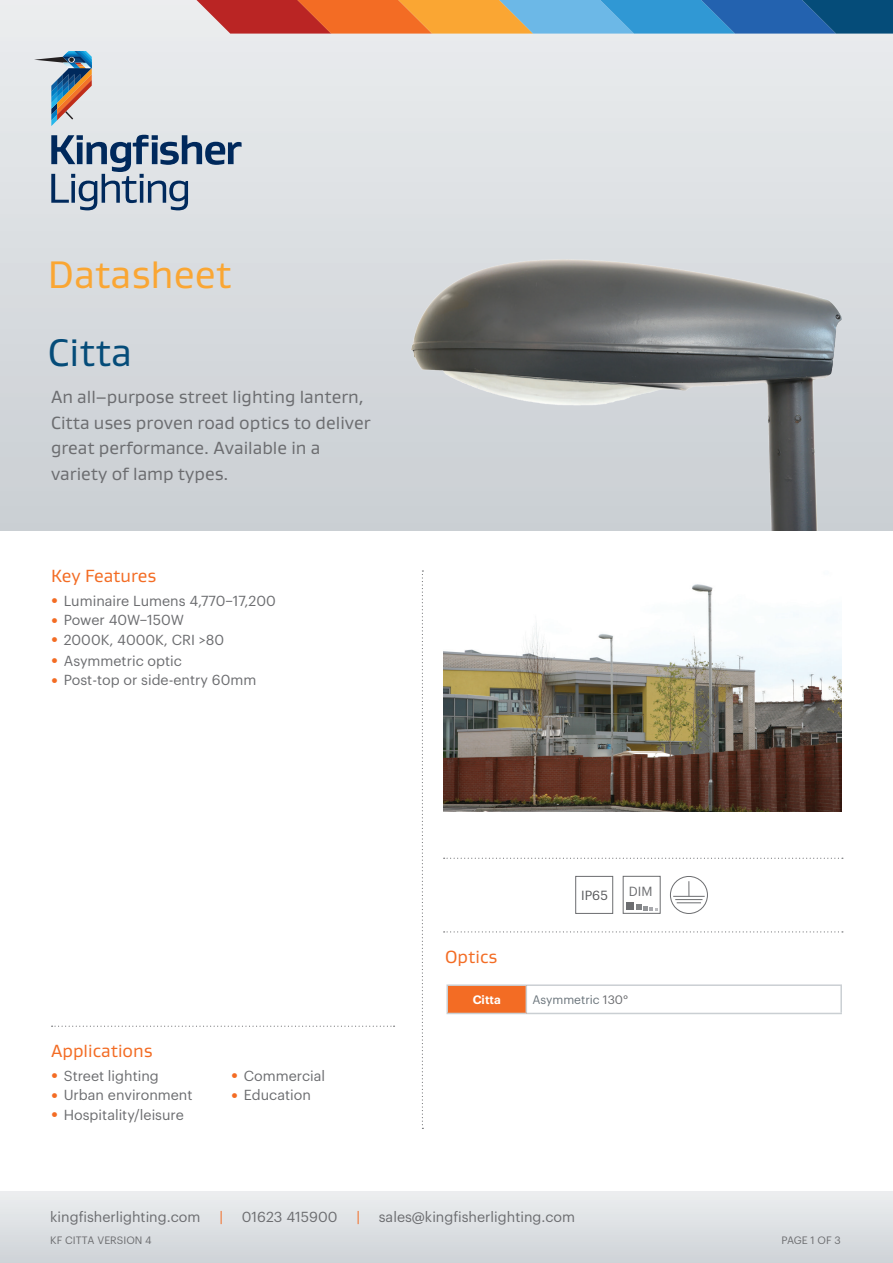
<style>
.page{position:relative;width:893px;height:1263px;background:#fff}
.page>*{position:absolute;margin:0;border:0;box-sizing:border-box;transform-origin:0 0}
.t1{font:39.15px "Gustan";color:#faa633}
.t2{font:39.15px "Gustan";color:#054c79}
.t3{font:18px/25.5px "Gustan";color:#6c6d70}
.Section_Header{font:18px "Gustan";color:#f36c24}
.Section_Header-2{font:14.25px "Graphik";color:#6c6d70}
.Section_Header-3{font:14.25px "Graphik";color:#f36c24}
.t4{font:13.05px "Graphik";color:#57585a}
.t5{font:13.05px "Graphik";color:#6c6d70}
.Section_Header-4{font:12px "Graphik";color:#6a747b}
.Section_Header-5{font:600 12px "Graphik";color:#fff}
.Section_Header-6{font:10.5px "Graphik";color:#6c6d70}
.s1{font-size:21px;color:#f36c24}
.s2{color:#6c6d70}
</style>
<div class="page">
<div style="left:0;top:0;width:893px;height:531px;background:linear-gradient(to bottom,#ebedef,#c9ced3)"></div>
<svg style="left:51px;top:135px;width:191px;height:75px;background:#a1afbf"></svg>
<svg style="left:34px;top:51px;width:58px;height:75px;background:#aaafb4"></svg>
<img style="left:411px;top:225px;width:444px;height:306px">
<div style="left:575px;top:876px;width:38px;height:38px;border:1px solid #6c6d70"></div>
<div style="left:623px;top:876px;width:38px;height:38px;border:1px solid #6c6d70"></div>
<svg style="left:636px;top:904px;width:21px;height:6px"></svg>
<div style="left:626px;top:903px;width:7px;height:7px;background:#6c6d70"></div>
<svg style="left:670px;top:876px;width:37px;height:37px"></svg>
<div style="left:670px;top:876px;width:38px;height:38px;border:1px solid #6c6d70;border-radius:50%"></div>
<hr style="left:673px;top:896px;width:32px;height:1px;background:#6c6d70">
<svg style="left:675px;top:881px;width:27px;height:22px"></svg>
<div style="left:0;top:1191px;width:893px;height:72px;background:linear-gradient(to bottom,#eceef0,#cfd3d8)"></div>
<svg style="left:196px;top:0;width:697px;height:34px;background:#857b7f"></svg>
<svg style="left:444px;top:858px;width:399px;height:1px"></svg>
<svg style="left:444px;top:931px;width:399px;height:1px"></svg>
<svg style="left:52px;top:1026px;width:343px;height:1px"></svg>
<svg style="left:422px;top:570px;width:1px;height:559px"></svg>
<img style="left:443px;top:584px;width:399px;height:227px">
<div style="left:447px;top:985px;width:79px;height:28px;background:#f36c24"></div>
<hr style="left:446px;top:984px;width:80px;height:2px;background:#cacfd3">
<hr style="left:446px;top:986px;width:2px;height:27px;background:#cacfd3">
<hr style="left:526px;top:984px;width:316px;height:2px;background:#cacfd3">
<svg style="left:526px;top:986px;width:1px;height:27px"></svg>
<hr style="left:840px;top:986px;width:2px;height:27px;background:#cacfd3">
<hr style="left:446px;top:1013px;width:80px;height:1px;background:#cacfd3">
<hr style="left:526px;top:1013px;width:316px;height:1px;background:#cacfd3">
<p class="t1" style="left:48px;top:249px;width:185px">Datasheet</p>
<p class="t2" style="left:48px;top:327px;width:86px">Citta</p>
<p class="t3" style="left:51px;top:384px;width:314px">An all–purpose street lighting lantern,</p>
<p class="t3" style="left:51px;top:409px;width:321px">Citta uses proven road optics to deliver</p>
<p class="t3" style="left:51px;top:435px;width:271px">great performance. Available in a variety of lamp types.</p>
<p class="Section_Header" style="left:51px;top:564px;width:107px">Key Features</p>
<p class="Section_Header-2" style="left:51px;top:590px;width:226px"><span class="s1">•</span> Luminaire Lumens 4,770–17,200</p>
<p class="Section_Header-2" style="left:51px;top:609px;width:135px"><span class="s1">•</span> Power 40W–150W</p>
<p class="Section_Header-2" style="left:51px;top:629px;width:175px"><span class="s1">•</span> 2000K, 4000K, CRI &gt;80</p>
<p class="Section_Header-2" style="left:51px;top:650px;width:132px"><span class="s1">•</span> Asymmetric optic</p>
<p class="Section_Header-2" style="left:51px;top:669px;width:207px"><span class="s1">•</span> Post-top or side-entry 60mm</p>
<p class="Section_Header" style="left:51px;top:1039px;width:103px">Applications</p>
<p class="Section_Header-2" style="left:51px;top:1065px;width:109px"><span class="s1">•</span> Street lighting</p>
<p class="Section_Header-2" style="left:51px;top:1084px;width:143px"><span class="s1">•</span> Urban environment</p>
<p class="Section_Header-2" style="left:51px;top:1104px;width:134px"><span class="s1">•</span> Hospitality/leisure</p>
<p class="t4" style="left:162px;top:1093px;width:28px">IP68</p>
<p class="Section_Header-2" style="left:231px;top:1065px;width:96px"><span class="s1">•</span> Commercial</p>
<p class="Section_Header-2" style="left:231px;top:1084px;width:81px"><span class="s1">•</span> Education</p>
<p class="Section_Header" style="left:445px;top:945px;width:54px">Optics</p>
<p class="t4" style="left:581px;top:885px;width:28px">IP65</p>
<p class="t5" style="left:629px;top:882px;width:25px">DIM</p>
<p class="t4" style="left:582px;top:990px;width:27px">IP67</p>
<p class="Section_Header-5" style="left:473px;top:991px;width:30px">Citta</p>
<p class="Section_Header-4" style="left:532px;top:991px;width:97px">Asymmetric <span class="s2">130°</span></p>
<p class="Section_Header-2" style="left:50px;top:1206px;width:152px">kingfisherlighting.com</p>
<p class="Section_Header-3" style="left:219px;top:1206px;width:5px">|</p>
<p class="Section_Header-2" style="left:242px;top:1206px;width:97px">01623 415900</p>
<p class="Section_Header-3" style="left:356px;top:1206px;width:5px">|</p>
<p class="Section_Header-2" style="left:379px;top:1206px;width:198px">sales@kingfisherlighting.com</p>
<p class="Section_Header-6" style="left:50px;top:1232px;width:103px">KF CITTA VERSION 4</p>
<p class="Section_Header-6" style="left:782px;top:1232px;width:61px">PAGE 1 OF 3</p>
</div>
